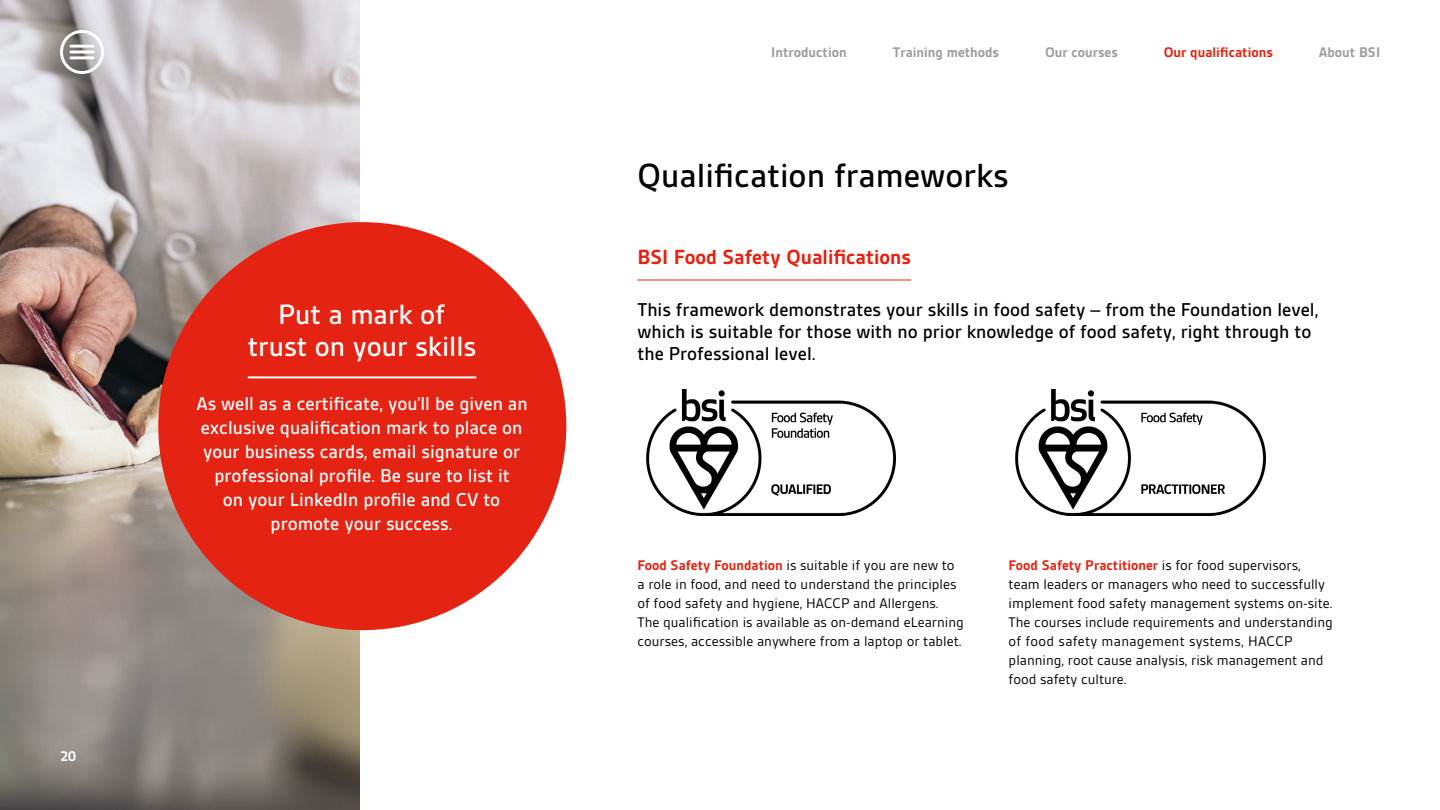
<style>
.page{position:relative;width:1440px;height:810px;background:#fff}
.page>*{position:absolute;margin:0;border:0;box-sizing:border-box;transform-origin:0 0}
.t1{font:500 36px "BSI Gesta";color:#000}
.t2{font:500 30px/32px "BSI Gesta";color:#fff;text-align:center}
.t3{font:700 22px "BSI Gesta";color:#e42313}
.t4{font:500 20px/24px "BSI Gesta";color:#fff;text-align:center}
.t5{font:500 20px/22px "BSI Gesta";color:#000}
.t6{font:15px/19px "BSI Gesta";color:#000}
.t7{font:700 15px "BSI Gesta";color:#9d9d9c}
.t8{font:700 15px "BSI Gesta";color:#e42313}
.t9{font:700 15px "BSI Gesta";color:#fff}
.s1{font-weight:700;color:#e42313}
</style>
<div class="page">
<img style="left:0;top:0;width:360px;height:810px">
<div style="left:158px;top:222px;width:408px;height:408px;background:#e42313;border-radius:50%"></div>
<svg style="left:60px;top:30px;width:44px;height:44px"></svg>
<hr style="left:248px;top:376px;width:228px;height:2px;background:#fff">
<hr style="left:638px;top:280px;width:273px;height:1px;background:#e42313">
<img style="left:646px;top:389px;width:250px;height:127px">
<img style="left:1016px;top:389px;width:249px;height:127px">
<p class="t9" style="left:60px;top:749px;width:18px">20</p>
<h2 class="t2" style="left:248px;top:299px;width:230px">Put a mark of trust on your skills</h2>
<h3 class="t4" style="left:196px;top:392px;width:333px">As well as a certificate, you’ll be given an exclusive qualification mark to place on your business cards, email signature or professional profile. Be sure to list it<br>on your LinkedIn profile and CV to promote your success.</h3>
<p class="t7" style="left:771px;top:45px;width:77px">Introduction</p>
<p class="t7" style="left:893px;top:45px;width:108px">Training methods</p>
<p class="t7" style="left:1045px;top:45px;width:74px">Our courses</p>
<p class="t7" style="left:1319px;top:45px;width:63px">About BSI</p>
<p class="t8" style="left:1164px;top:45px;width:111px">Our qualifications</p>
<h1 class="t1" style="left:637px;top:157px;width:373px">Qualification frameworks</h1>
<h3 class="t3" style="left:638px;top:245px;width:275px">BSI Food Safety Qualifications</h3>
<h3 class="t5" style="left:638px;top:298px;width:682px">This framework demonstrates your skills in food safety – from the Foundation level, which is suitable for those with no prior knowledge of food safety, right through to the Professional level.</h3>
<p class="t6" style="left:638px;top:555px;width:328px"><span class="s1">Food Safety Foundation</span> is suitable if you are new to a role in food, and need to understand the principles of food safety and hygiene, HACCP and Allergens.<br>The qualification is available as on-demand eLearning courses, accessible anywhere from a laptop or tablet.</p>
<p class="t6" style="left:1009px;top:555px;width:326px"><span class="s1">Food Safety Practitioner</span> is for food supervisors, team leaders or managers who need to successfully implement food safety management systems on-site.<br>The courses include requirements and understanding of food safety management systems, HACCP planning, root cause analysis, risk management and food safety culture.</p>
</div>
